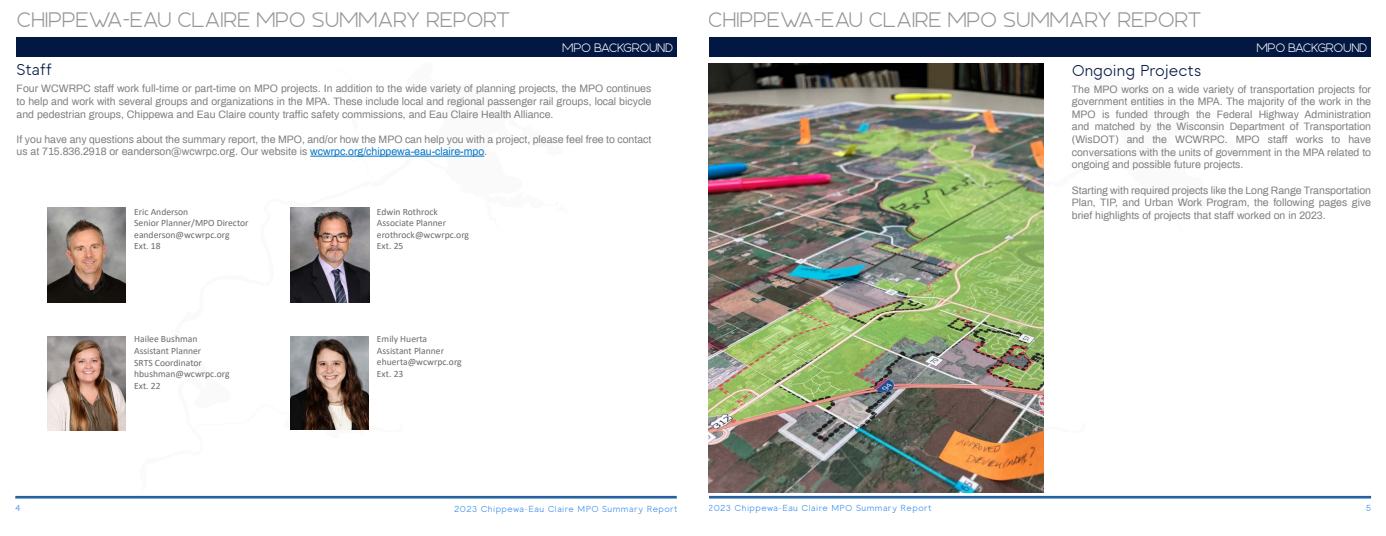
<style>
.page{position:relative;width:1386px;height:536px;background:#fff}
.page>*{position:absolute;margin:0;border:0;box-sizing:border-box;transform-origin:0 0}
.t1{font:21px "Tundra";letter-spacing:-.02em;color:#939698}
.Heading{font:15.75px "Toma Sans";letter-spacing:-.005em;color:#021741}
.t2{font:12.25px "Tundra";letter-spacing:-.03em;color:#fff}
.Text{font:10.5px/12.6px "Archivo";color:#808080;text-align:justify}
.t3{font:9.62px/11.5px "Calibri";color:#696a6c}
.t4{font:8.75px "Toma Sans";letter-spacing:.05em;color:#3389ec}
.s1{color:#0074c8}
</style>
<div class="page">
<hr style="left:15px;top:495px;width:662px;height:3px;background:#2461a0">
<hr style="left:708px;top:495px;width:663px;height:3px;background:#2461a0">
<div style="left:17px;top:38px;width:1354px;height:19px;background:#021741"></div>
<div style="left:677px;top:0;width:32px;height:535px;background:#fff"></div>
<hr style="left:310px;top:156px;width:174px;height:1px;background:#0074c8">
<img style="left:47px;top:207px;width:79px;height:95px">
<img style="left:291px;top:207px;width:79px;height:95px">
<img style="left:47px;top:336px;width:79px;height:94px">
<img style="left:290px;top:336px;width:79px;height:93px">
<img style="left:709px;top:63px;width:334px;height:429px">
<h1 class="t1" style="left:17px;top:7px;width:495px">CHIPPEWA-EAU CLAIRE MPO SUMMARY REPORT</h1>
<h1 class="t1" style="left:708px;top:7px;width:495px">CHIPPEWA-EAU CLAIRE MPO SUMMARY REPORT</h1>
<p class="Heading" style="left:1072px;top:58px;width:131px">Ongoing Projects</p>
<p class="Text" style="left:1072px;top:82px;width:301px">The MPO works on a wide variety of transportation projects for government entities in the MPA. The majority of the work in the MPO is funded through the Federal Highway Administration and matched by the Wisconsin Department of Transportation (WisDOT) and the WCWRPC. MPO staff works to have conversations with the units of government in the MPA related to ongoing and possible future projects.</p>
<p class="Text" style="left:1072px;top:183px;width:301px">Starting with required projects like the Long Range Transportation Plan, TIP, and Urban Work Program, the following pages give brief highlights of projects that staff worked on in 2023.</p>
<p class="t2" style="left:562px;top:40px;width:112px">MPO BACKGROUND</p>
<p class="t2" style="left:1257px;top:40px;width:112px">MPO BACKGROUND</p>
<p class="Heading" style="left:17px;top:57px;width:37px">Staff</p>
<p class="Text" style="left:17px;top:82px;width:636px">Four WCWRPC staff work full-time or part-time on MPO projects. In addition to the wide variety of planning projects, the MPO continues to help and work with several groups and organizations in the MPA. These include local and regional passenger rail groups, local bicycle and pedestrian groups, Chippewa and Eau Claire county traffic safety commissions, and Eau Claire Health Alliance.</p>
<p class="Text" style="left:17px;top:132px;width:636px">If you have any questions about the summary report, the MPO, and/or how the MPO can help you with a project, please feel free to contact us at 715.836.2918 or eanderson@wcwrpc.org. Our website is <span class="s1">wcwrpc.org/chippewa-eau-claire-mpo</span>.</p>
<p class="t3" style="left:377px;top:205px;width:71px">Edwin Rothrock<br>Associate Planner</p>
<p class="t3" style="left:377px;top:228px;width:94px">erothrock@wcwrpc.org</p>
<p class="t3" style="left:377px;top:240px;width:28px">Ext. 25</p>
<p class="t3" style="left:134px;top:205px;width:116px">Eric Anderson<br>Senior Planner/MPO Director</p>
<p class="t3" style="left:134px;top:228px;width:97px">eanderson@wcwrpc.org<br>Ext. 18</p>
<p class="t3" style="left:134px;top:333px;width:69px">Hailee Bushman<br>Assistant Planner<br>SRTS Coordinator</p>
<p class="t3" style="left:134px;top:368px;width:97px">hbushman@wcwrpc.org<br>Ext. 22</p>
<p class="t3" style="left:377px;top:333px;width:86px">Emily Huerta<br>Assistant Planner ehuerta@wcwrpc.org<br>Ext. 23</p>
<p class="t4" style="left:15px;top:500px;width:7px">4</p>
<p class="t4" style="left:454px;top:502px;width:225px">2023 Chippewa-Eau Claire MPO Summary Report</p>
<p class="t4" style="left:708px;top:500px;width:225px">2023 Chippewa-Eau Claire MPO Summary Report</p>
<p class="t4" style="left:1366px;top:500px;width:6px">5</p>
</div>
